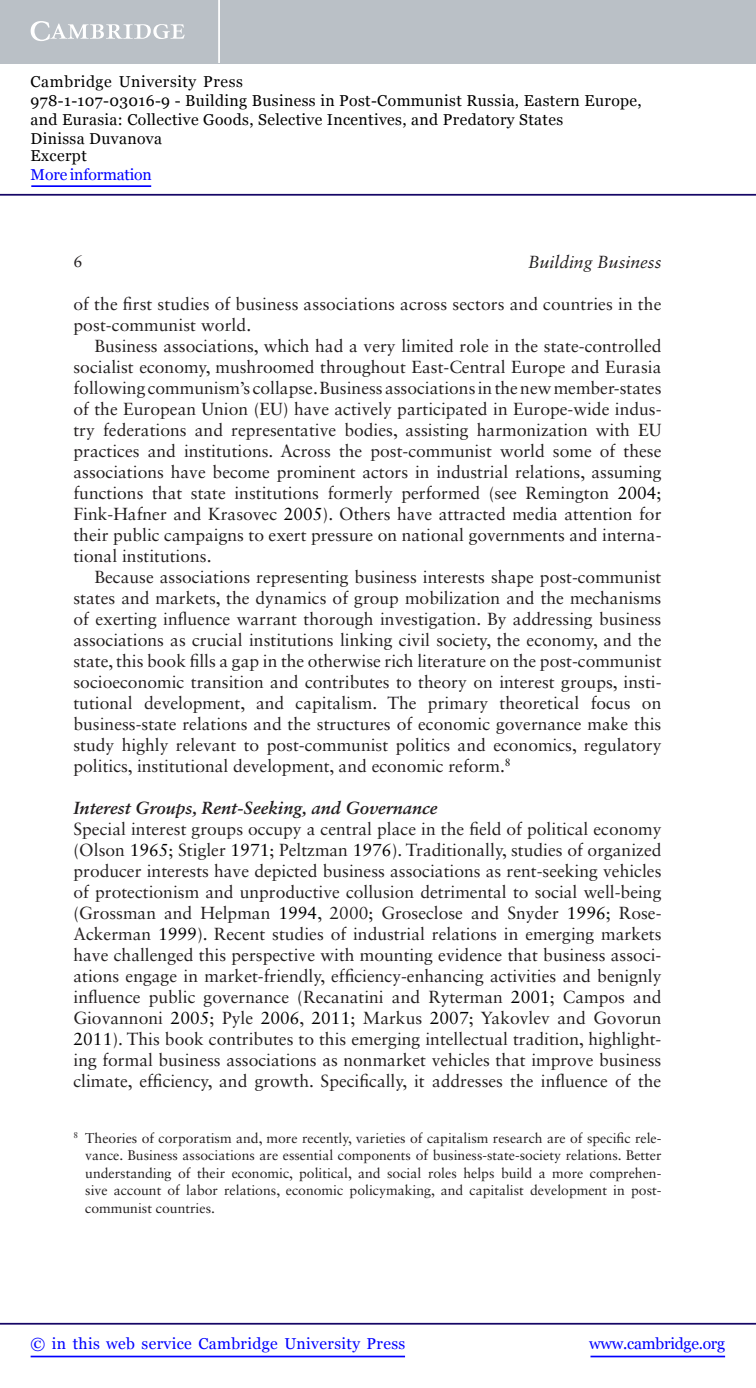
<style>
.page{position:relative;width:756px;height:1388px;background:#fff}
.page>*{position:absolute;margin:0;border:0;box-sizing:border-box;transform-origin:0 0}
.t1{font:17.5px/21px "Sabon LT Std";color:#231f20}
.t2{font:italic 17.5px "Sabon LT Std";color:#231f20}
.t3{font:16.62px "Sabon LT Std";color:#231f20}
.t4{font:15.75px/18.6px "Georgia";letter-spacing:.025em;color:#000}
.t5{font:15.75px "Georgia";letter-spacing:.025em;color:#00f}
.t6{font:15.75px "Georgia";letter-spacing:-.015em;color:#00f}
.t7{font:15.75px "Georgia";letter-spacing:-.01em;color:#00f}
.t8{font:14px/17.5px "Sabon LT Std";color:#231f20;text-align:justify}
.s1{color:#000}
.s2{font-weight:700;font-style:italic}
</style>
<div class="page">
<hr style="left:591px;top:1355px;width:134px;height:2px;background:#00f">
<hr style="left:0;top:1323px;width:756px;height:1px;background:#150666">
<hr style="left:31px;top:1355px;width:374px;height:2px;background:#00f">
<div style="left:0;top:0;width:756px;height:63px;background:#bac0c6"></div>
<svg style="left:31px;top:21px;width:154px;height:20px"></svg>
<hr style="left:218px;top:0;width:2px;height:63px;background:#fff">
<hr style="left:0;top:194px;width:756px;height:2px;background:#150666">
<hr style="left:31px;top:185px;width:120px;height:2px;background:#00f">
<p class="t4" style="left:31px;top:72px;width:613px">Cambridge University Press<br>978-1-107-03016-9 - Building Business in Post-Communist Russia, Eastern Europe, and Eurasia: Collective Goods, Selective Incentives, and Predatory States<br>Dinissa Duvanova<br>Excerpt</p>
<p class="t7" style="left:31px;top:166px;width:123px">More information</p>
<p class="t3" style="left:74px;top:251px;width:11px">6</p>
<p class="t2" style="left:528px;top:251px;width:135px">Building Business</p>
<p class="t1" style="left:74px;top:293px;width:589px">of the first studies of business associations across sectors and countries in the</p>
<p class="t1" style="left:74px;top:314px;width:179px">post-communist world.</p>
<p class="t1" style="left:94px;top:335px;width:569px">Business associations, which had a very limited role in the state-controlled</p>
<p class="t1" style="left:74px;top:356px;width:589px">socialist economy, mushroomed throughout East-Central Europe and Eurasia</p>
<p class="t1" style="left:74px;top:377px;width:590px">following communism’s collapse. Business associations in the new member-states</p>
<p class="t1" style="left:74px;top:398px;width:590px">of the European Union (EU) have actively participated in Europe-wide indus-</p>
<p class="t1" style="left:74px;top:419px;width:589px">try federations and representative bodies, assisting harmonization with EU</p>
<p class="t1" style="left:74px;top:440px;width:590px">practices and institutions. Across the post-communist world some of these</p>
<p class="t1" style="left:74px;top:461px;width:590px">associations have become prominent actors in industrial relations, assuming</p>
<p class="t1" style="left:74px;top:482px;width:589px">functions that state institutions formerly performed (see Remington <span class="s1">2004</span>;</p>
<p class="t1" style="left:74px;top:503px;width:589px">Fink-Hafner and Krasovec <span class="s1">2005</span>). Others have attracted media attention for</p>
<p class="t1" style="left:74px;top:524px;width:590px">their public campaigns to exert pressure on national governments and interna-</p>
<p class="t1" style="left:74px;top:545px;width:140px">tional institutions.</p>
<p class="t1" style="left:94px;top:566px;width:568px">Because associations representing business interests shape post-communist</p>
<p class="t1" style="left:74px;top:587px;width:589px">states and markets, the dynamics of group mobilization and the mechanisms</p>
<p class="t1" style="left:74px;top:608px;width:589px">of exerting influence warrant thorough investigation. By addressing business</p>
<p class="t1" style="left:74px;top:629px;width:589px">associations as crucial institutions linking civil society, the economy, and the</p>
<p class="t1" style="left:74px;top:650px;width:589px">state, this book fills a gap in the otherwise rich literature on the post-communist</p>
<p class="t1" style="left:74px;top:671px;width:590px">socioeconomic transition and contributes to theory on interest groups, insti-</p>
<p class="t1" style="left:74px;top:692px;width:589px">tutional development, and capitalism. The primary theoretical focus on</p>
<p class="t1" style="left:74px;top:713px;width:589px">business-state relations and the structures of economic governance make this</p>
<p class="t1" style="left:74px;top:734px;width:590px">study highly relevant to post-communist politics and economics, regulatory</p>
<p class="t1" style="left:74px;top:755px;width:439px">politics, institutional development, and economic reform.<sup>8</sup></p>
<p class="t1" style="left:73px;top:797px;width:590px"><span class="s2">Interest Groups, Rent-Seeking, and Governance<br></span>Special interest groups occupy a central place in the field of political economy (Olson <span class="s1">1965</span>; Stigler <span class="s1">1971</span>; Peltzman <span class="s1">1976</span>). Traditionally, studies of organized producer interests have depicted business associations as rent-seeking vehicles of protectionism and unproductive collusion detrimental to social well-being (Grossman and Helpman <span class="s1">1994</span>, 2000; Groseclose and Snyder <span class="s1">1996</span>; Rose-Ackerman <span class="s1">1999</span>). Recent studies of industrial relations in emerging markets have challenged this perspective with mounting evidence that business associ&shy;ations engage in market-friendly, efficiency-enhancing activities and benignly influence public governance (Recanatini and Ryterman <span class="s1">2001</span>; Campos and Giovannoni <span class="s1">2005</span>; Pyle <span class="s1">2006</span>, <span class="s1">2011</span>; Markus <span class="s1">2007</span>; Yakovlev and Govorun <span class="s1">2011</span>). This book contributes to this emerging intellectual tradition, highlight&shy;ing formal business associations as nonmarket vehicles that improve business climate, efficiency, and growth. Specifically, it addresses the influence of the</p>
<p class="t8" style="left:85px;top:1129px;width:578px;text-indent:-12px"><sup>8</sup> Theories of corporatism and, more recently, varieties of capitalism research are of specific rele&shy;vance. Business associations are essential components of business-state-society relations. Better understanding of their economic, political, and social roles helps build a more comprehen&shy;sive account of labor relations, economic policymaking, and capitalist development in post&shy;communist countries.</p>
<p class="t5" style="left:31px;top:1335px;width:376px">© in this web service Cambridge University Press</p>
<p class="t6" style="left:589px;top:1335px;width:137px">www.cambridge.org</p>
</div>
